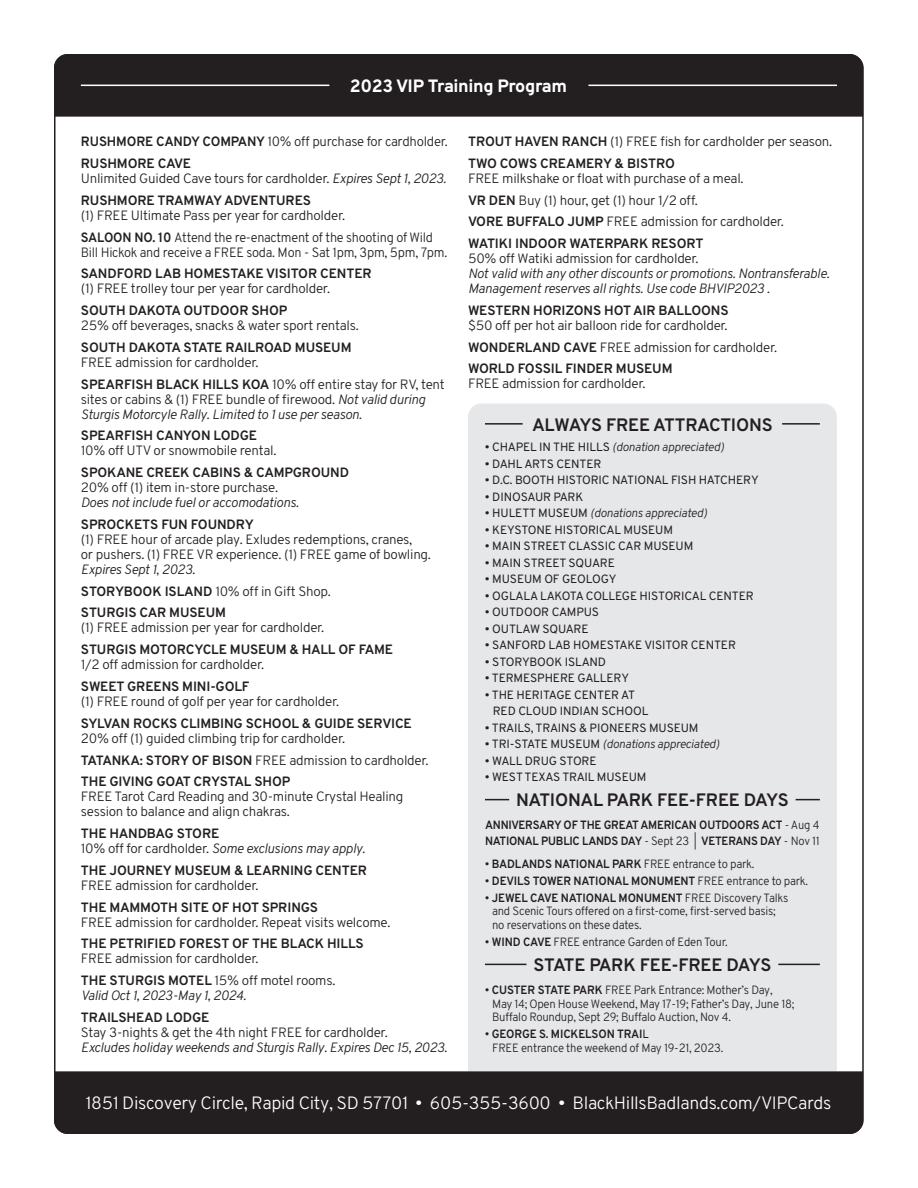
<style>
.page{position:relative;width:918px;height:1188px;background:#fff}
.page>*{position:absolute;margin:0;border:0;box-sizing:border-box;transform-origin:0 0}
.t1{font:700 18px "Overpass";letter-spacing:-.01em;color:#231f20}
.t2{font:300 17.85px "Overpass";letter-spacing:-.02em;color:#fff}
.t3{font:800 17.85px "Overpass";letter-spacing:-.02em;color:#fff}
.Offers{font:300 13.5px/15px "Overpass";letter-spacing:-.02em;color:#231f20}
.Offers-2{font:italic 300 13.5px/15px "Overpass";letter-spacing:-.02em;color:#231f20}
.Offers-3{font:700 13.5px/15px "Overpass";letter-spacing:-.01em;color:#231f20}
.Offers-4{font:300 13.5px/15px "Overpass";letter-spacing:-.02em;color:#231f20;scale:.95 1}
.Offers-5{font:300 12px/13.5px "Overpass";letter-spacing:-.02em;color:#231f20;scale:.95 1}
.Offers-6{font:12px/16.5px "Overpass";letter-spacing:-.01em;color:#231f20}
.Offers-7{font:italic 300 12px "Overpass";letter-spacing:-.02em;color:#231f20}
.Offers-8{font:700 12px "Overpass";letter-spacing:-.02em;color:#231f20;scale:.94 1}
.Offers-9{font:700 12px "Overpass";letter-spacing:-.02em;color:#231f20;scale:.95 1}
.s1{font-weight:700}
.s2{font-style:italic}
.s3{font-weight:300}
.s4{font-weight:700;font-style:normal}
.s5{font-style:normal}
.s6{font-weight:400;font-style:normal}
.s7{font-weight:400}
</style>
<div class="page">
<div style="left:468px;top:403px;width:369px;height:668px;background:#e6e7e9"></div>
<div style="left:54px;top:1071px;width:807px;height:63px;background:#231f20"></div>
<div style="left:54px;top:54px;width:807px;height:63px;background:#231f20"></div>
<hr style="left:81px;top:85px;width:248px;height:1px;background:#fff">
<hr style="left:588px;top:85px;width:249px;height:1px;background:#fff">
<hr style="left:485px;top:423px;width:38px;height:2px;background:#231f20">
<hr style="left:782px;top:423px;width:38px;height:2px;background:#231f20">
<svg style="left:485px;top:799px;width:24px;height:1px"></svg>
<svg style="left:796px;top:799px;width:24px;height:1px"></svg>
<hr style="left:485px;top:964px;width:42px;height:1px;background:#231f20">
<hr style="left:778px;top:964px;width:42px;height:1px;background:#231f20">
<p class="t3" style="left:350px;top:73px;width:219px">2023 VIP Training Program</p>
<p class="Offers" style="left:81px;top:134px;width:368px"><span class="s1">RUSHMORE CANDY COMPANY</span> 10% off purchase for cardholder.</p>
<p class="Offers" style="left:81px;top:156px;width:367px"><span class="s1">RUSHMORE CAVE<br></span>Unlimited Guided Cave tours for cardholder. <span class="s2">Expires Sept 1, 2023.</span></p>
<p class="Offers" style="left:81px;top:193px;width:266px"><span class="s1">RUSHMORE TRAMWAY ADVENTURES<br></span>(1) FREE Ultimate Pass per year for cardholder.</p>
<p class="Offers-4" style="left:81px;top:229px;width:387px"><span class="s1">SALOON NO. 10</span> Attend the re-enactment of the shooting of Wild<br>Bill Hickok and receive a FREE soda. Mon - Sat 1pm, 3pm, 5pm, 7pm.</p>
<p class="Offers" style="left:81px;top:266px;width:292px"><span class="s1">SANDFORD LAB HOMESTAKE VISITOR CENTER </span>(1) FREE trolley tour per year for cardholder.</p>
<p class="Offers" style="left:81px;top:303px;width:279px"><span class="s1">SOUTH DAKOTA OUTDOOR SHOP<br></span>25% off beverages, snacks &amp; water sport rentals.</p>
<p class="Offers-3" style="left:81px;top:340px;width:272px">SOUTH DAKOTA STATE RAILROAD MUSEUM<br><span class="s3">FREE admission for cardholder.</span></p>
<p class="Offers" style="left:81px;top:376px;width:366px"><span class="s1">SPEARFISH BLACK HILLS KOA</span> 10% off entire stay for RV, tent sites or cabins &amp; (1) FREE bundle of firewood. <span class="s2">Not valid during<br>Sturgis Motorcyle Rally. Limited to 1 use per season.</span></p>
<p class="Offers" style="left:81px;top:428px;width:197px"><span class="s1">SPEARFISH CANYON LODGE<br></span>10% off UTV or snowmobile rental.</p>
<p class="Offers-2" style="left:81px;top:465px;width:270px"><span class="s4">SPOKANE CREEK CABINS &amp; CAMPGROUND<br></span><span class="s5">20% off (1) item in-store purchase.<br></span>Does not include fuel or accomodations.</p>
<p class="Offers" style="left:81px;top:517px;width:352px"><span class="s1">SPROCKETS FUN FOUNDRY<br></span>(1) FREE hour of arcade play. Exludes redemptions, cranes,<br>or pushers. (1) FREE VR experience. (1) FREE game of bowling.<br><span class="s2">Expires Sept 1, 2023.</span></p>
<p class="Offers" style="left:81px;top:584px;width:252px"><span class="s1">STORYBOOK ISLAND</span> 10% off in Gift Shop.</p>
<p class="Offers" style="left:81px;top:605px;width:245px"><span class="s1">STURGIS CAR MUSEUM<br></span>(1) FREE admission per year for cardholder.</p>
<p class="Offers-3" style="left:81px;top:642px;width:314px">STURGIS MOTORCYCLE MUSEUM &amp; HALL OF FAME<br><span class="s3">1/2 off admission for cardholder.</span></p>
<p class="Offers" style="left:81px;top:679px;width:260px"><span class="s1">SWEET GREENS MINI-GOLF<br></span>(1) FREE round of golf per year for cardholder.</p>
<p class="Offers" style="left:81px;top:716px;width:333px"><span class="s1">SYLVAN ROCKS CLIMBING SCHOOL &amp; GUIDE SERVICE<br></span>20% off (1) guided climbing trip for cardholder.</p>
<p class="Offers" style="left:81px;top:752px;width:349px"><span class="s1">TATANKA: STORY OF BISON</span> FREE admission to cardholder.</p>
<p class="Offers" style="left:81px;top:774px;width:324px"><span class="s1">THE GIVING GOAT CRYSTAL SHOP<br></span>FREE Tarot Card Reading and 30-minute Crystal Healing session to balance and align chakras.</p>
<p class="Offers-2" style="left:81px;top:826px;width:286px"><span class="s4">THE HANDBAG STORE<br></span><span class="s5">10% off for cardholder.</span> Some exclusions may apply.</p>
<p class="Offers-3" style="left:81px;top:863px;width:288px">THE JOURNEY MUSEUM &amp; LEARNING CENTER<br><span class="s3">FREE admission for cardholder.</span></p>
<p class="Offers" style="left:81px;top:899px;width:311px"><span class="s1">THE MAMMOTH SITE OF HOT SPRINGS<br></span>FREE admission for cardholder. Repeat visits welcome.</p>
<p class="Offers-3" style="left:81px;top:936px;width:284px">THE PETRIFIED FOREST OF THE BLACK HILLS<br><span class="s3">FREE admission for cardholder.</span></p>
<p class="Offers-2" style="left:81px;top:973px;width:256px"><span class="s4">THE STURGIS MOTEL</span> <span class="s5">15% off motel rooms.<br></span>Valid Oct 1, 2023-May 1, 2024.</p>
<p class="Offers-2" style="left:81px;top:1010px;width:368px"><span class="s4">TRAILSHEAD LODGE<br></span><span class="s5">Stay 3-nights &amp; get the 4th night FREE for cardholder.<br></span>Excludes holiday weekends and Sturgis Rally. Expires Dec 15, 2023.</p>
<p class="Offers" style="left:468px;top:134px;width:366px"><span class="s1">TROUT HAVEN RANCH</span> (1) FREE fish for cardholder per season.</p>
<p class="Offers" style="left:468px;top:156px;width:277px"><span class="s1">TWO COWS CREAMERY &amp; BISTRO<br></span>FREE milkshake or float with purchase of a meal.</p>
<p class="Offers" style="left:468px;top:193px;width:231px"><span class="s1">VR DEN</span> Buy (1) hour, get (1) hour 1/2 off.</p>
<p class="Offers" style="left:468px;top:214px;width:317px"><span class="s1">VORE BUFFALO JUMP</span> FREE admission for cardholder.</p>
<p class="Offers-2" style="left:468px;top:236px;width:363px"><span class="s4">WATIKI INDOOR WATERPARK RESORT<br></span><span class="s5">50% off Watiki admission for cardholder.<br></span>Not valid with any other discounts or promotions. Nontransferable.<br>Management reserves all rights. Use code BHVIP2023 .</p>
<p class="Offers" style="left:468px;top:303px;width:262px"><span class="s1">WESTERN HORIZONS HOT AIR BALLOONS </span>$50 off per hot air balloon ride for cardholder.</p>
<p class="Offers" style="left:468px;top:340px;width:311px"><span class="s1">WONDERLAND CAVE</span> FREE admission for cardholder.</p>
<p class="Offers" style="left:468px;top:361px;width:206px"><span class="s1">WORLD FOSSIL FINDER MUSEUM<br></span>FREE admission for cardholder.</p>
<p class="t1" style="left:532px;top:411px;width:242px">ALWAYS FREE ATTRACTIONS</p>
<p class="Offers-7" style="left:485px;top:438px;width:241px"><span class="s6">• CHAPEL IN THE HILLS</span> (donation appreciated)</p>
<p class="Offers-6" style="left:485px;top:455px;width:118px">• DAHL ARTS CENTER</p>
<p class="Offers-6" style="left:485px;top:472px;width:275px">• D.C. BOOTH HISTORIC NATIONAL FISH HATCHERY</p>
<p class="Offers-6" style="left:485px;top:488px;width:100px">• DINOSAUR PARK</p>
<p class="Offers-7" style="left:485px;top:504px;width:224px"><span class="s6">• HULETT MUSEUM</span> (donations appreciated)</p>
<p class="Offers-6" style="left:485px;top:521px;width:190px">• KEYSTONE HISTORICAL MUSEUM</p>
<p class="Offers-6" style="left:485px;top:538px;width:210px">• MAIN STREET CLASSIC CAR MUSEUM</p>
<p class="Offers-6" style="left:485px;top:554px;width:131px">• MAIN STREET SQUARE</p>
<p class="Offers-6" style="left:485px;top:571px;width:133px">• MUSEUM OF GEOLOGY</p>
<p class="Offers-6" style="left:485px;top:587px;width:270px">• OGLALA LAKOTA COLLEGE HISTORICAL CENTER</p>
<p class="Offers-6" style="left:485px;top:604px;width:116px">• OUTDOOR CAMPUS</p>
<p class="Offers-6" style="left:485px;top:620px;width:105px">• OUTLAW SQUARE</p>
<p class="Offers-6" style="left:485px;top:637px;width:253px">• SANFORD LAB HOMESTAKE VISITOR CENTER</p>
<p class="Offers-6" style="left:485px;top:653px;width:123px">• STORYBOOK ISLAND</p>
<p class="Offers-6" style="left:485px;top:670px;width:146px">• TERMESPHERE GALLERY</p>
<p class="Offers-6" style="left:493px;top:686px;width:157px;text-indent:-8px">• THE HERITAGE CENTER AT<br>RED CLOUD INDIAN SCHOOL</p>
<p class="Offers-6" style="left:485px;top:719px;width:215px">• TRAILS, TRAINS &amp; PIONEERS MUSEUM</p>
<p class="Offers-7" style="left:485px;top:735px;width:236px"><span class="s6">• TRI-STATE MUSEUM</span> (donations appreciated)</p>
<p class="Offers-6" style="left:485px;top:752px;width:113px">• WALL DRUG STORE</p>
<p class="Offers-6" style="left:485px;top:769px;width:163px">• WEST TEXAS TRAIL MUSEUM</p>
<p class="t1" style="left:516px;top:787px;width:274px">NATIONAL PARK FEE-FREE DAYS</p>
<p class="Offers-8" style="left:485px;top:816px;width:357px">ANNIVERSARY OF THE GREAT AMERICAN OUTDOORS ACT <span class="s3">- Aug 4</span></p>
<p class="Offers-8" style="left:485px;top:833px;width:357px">NATIONAL PUBLIC LANDS DAY <span class="s3">- Sept 23 |</span> VETERANS DAY <span class="s3">- Nov 11</span></p>
<p class="Offers-5" style="left:485px;top:857px;width:285px">• <span class="s1">BADLANDS NATIONAL PARK</span> FREE entrance to park.</p>
<p class="Offers-9" style="left:485px;top:872px;width:342px"><span class="s3">•</span> DEVILS TOWER NATIONAL MONUMENT <span class="s3">FREE entrance to park.</span></p>
<p class="Offers-5" style="left:492px;top:891px;width:313px;text-indent:-7px">• <span class="s1">JEWEL CAVE NATIONAL MONUMENT</span> FREE Discovery Talks and Scenic Tours offered on a first-come, first-served basis; no reservations on these dates.</p>
<p class="Offers-5" style="left:485px;top:935px;width:257px">• <span class="s1">WIND CAVE</span> FREE entrance Garden of Eden Tour.</p>
<p class="t1" style="left:533px;top:952px;width:240px">STATE PARK FEE-FREE DAYS</p>
<p class="Offers-5" style="left:492px;top:984px;width:320px;text-indent:-7px">• <span class="s1">CUSTER STATE PARK</span> FREE Park Entrance: Mother’s Day,<br>May 14; Open House Weekend, May 17-19; Father’s Day, June 18;<br>Buffalo Roundup, Sept 29; Buffalo Auction, Nov 4.</p>
<p class="Offers-5" style="left:492px;top:1028px;width:245px;text-indent:-7px">• <span class="s1">GEORGE S. MICKELSON TRAI</span><span class="s7">L<br></span>FREE entrance the weekend of May 19-21, 2023.</p>
<p class="t2" style="left:86px;top:1090px;width:748px">1851 Discovery Circle, Rapid City, SD 57701 • 605-355-3600 • BlackHillsBadlands.com/VIPCards</p>
</div>
